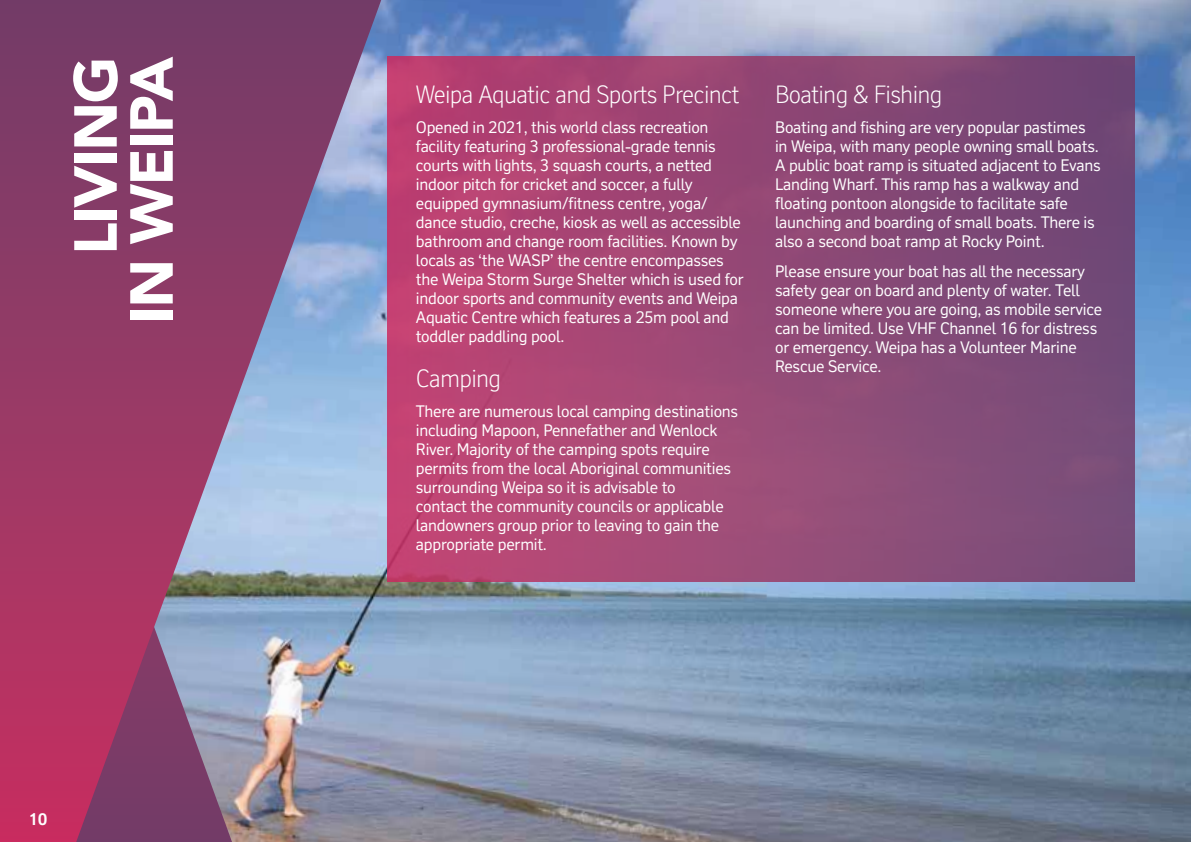
<style>
.page{position:relative;width:1191px;height:842px;background:#fff}
.page>*{position:absolute;margin:0;border:0;box-sizing:border-box;transform-origin:0 0}
.t1{font:900 60px/56px "Avenir";letter-spacing:-.025em;color:#fff;text-align:right}
.t2{font:300 24px "RT Vickerman";letter-spacing:-.03em;color:#fff}
.t3{font:16px/19px "RT Vickerman";letter-spacing:-.015em;color:#fff}
.t4{font:700 16px "RT Vickerman";color:#fff}
</style>
<div class="page">
<img style="left:381px;top:0;width:810px;height:842px">
<div style="left:387px;top:57px;width:747px;height:524px;background:linear-gradient(to right,#c14473,#6e4c78)"></div>
<svg style="left:0;top:0;width:381px;height:842px;background:#936187"></svg>
<h1 class="t1" style="left:66px;top:324px;width:269px;rotate:-90deg">LIVING<br>IN WEIPA</h1>
<p class="t4" style="left:28px;top:810px;width:21px">10</p>
<h2 class="t2" style="left:416px;top:80px;width:325px">Weipa Aquatic and Sports Precinct</h2>
<p class="t3" style="left:416px;top:118px;width:329px">Opened in 2021, this world class recreation facility featuring 3 professional-grade tennis courts with lights, 3 squash courts, a netted indoor pitch for cricket and soccer, a fully equipped gymnasium/fitness centre, yoga/ dance studio, creche, kiosk as well as accessible bathroom and change room facilities. Known by locals as ‘the WASP’ the centre encompasses the Weipa Storm Surge Shelter which is used for indoor sports and community events and Weipa Aquatic Centre which features a 25m pool and toddler paddling pool.</p>
<h2 class="t2" style="left:416px;top:364px;width:87px">Camping</h2>
<p class="t3" style="left:416px;top:402px;width:324px">There are numerous local camping destinations including Mapoon, Pennefather and Wenlock River. Majority of the camping spots require permits from the local Aboriginal communities surrounding Weipa so it is advisable to<br>contact the community councils or applicable landowners group prior to leaving to gain the appropriate permit.</p>
<h2 class="t2" style="left:775px;top:80px;width:169px">Boating &amp; Fishing</h2>
<p class="t3" style="left:775px;top:118px;width:327px">Boating and fishing are very popular pastimes in Weipa, with many people owning small boats.<br>A public boat ramp is situated adjacent to Evans Landing Wharf. This ramp has a walkway and floating pontoon alongside to facilitate safe launching and boarding of small boats. There is also a second boat ramp at Rocky Point.</p>
<p class="t3" style="left:775px;top:262px;width:329px">Please ensure your boat has all the necessary safety gear on board and plenty of water. Tell someone where you are going, as mobile service can be limited. Use VHF Channel 16 for distress or emergency. Weipa has a Volunteer Marine Rescue Service.</p>
</div>
